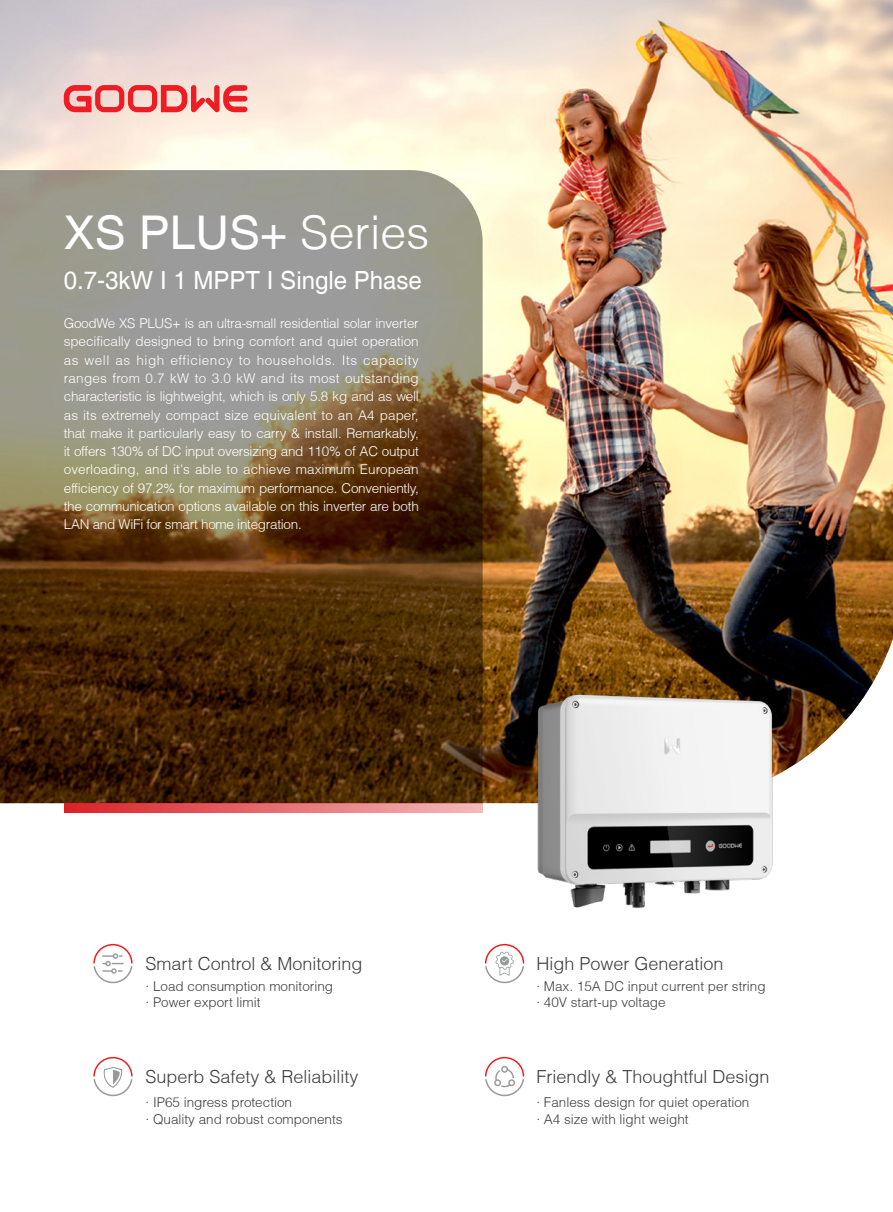
<style>
.page{position:relative;width:893px;height:1212px;background:#fff}
.page>*{position:absolute;margin:0;border:0;box-sizing:border-box;transform-origin:0 0}
.t1{font:46.5px "Helvetica";color:#fff}
.t2{font:25.05px "Helvetica";color:#fff;scale:.96 1}
.t3{font:300 18px "Helvetica";color:#3e3e3f}
.t4{font:300 13.5px/18.3px "Helvetica";letter-spacing:-.02em;color:#fff;text-align:justify}
.t5{font:300 13.5px "Helvetica";color:#3e3e3f}
.s1{font-weight:300}
</style>
<div class="page">
<img style="left:0;top:0;width:893px;height:803px">
<svg style="left:0;top:170px;width:483px;height:633px;background:#705d45"></svg>
<svg style="left:64px;top:803px;width:419px;height:9px;background:#e46b6f"></svg>
<img style="left:498px;top:663px;width:313px;height:246px">
<svg style="left:64px;top:85px;width:183px;height:27px;background:#f07c7a"></svg>
<svg style="left:93px;top:943px;width:40px;height:41px"></svg>
<svg style="left:93px;top:1056px;width:40px;height:41px"></svg>
<svg style="left:485px;top:943px;width:40px;height:41px"></svg>
<svg style="left:485px;top:1056px;width:40px;height:41px"></svg>
<p class="t1" style="left:64px;top:206px;width:367px">XS PLUS+ <span class="s1">Series</span></p>
<p class="t2" style="left:64px;top:266px;width:375px">0.7-3kW I 1 MPPT I Single Phase</p>
<p class="t4" style="left:64px;top:314px;width:357px">GoodWe XS PLUS+ is an ultra-small residential solar inverter specifically designed to bring comfort and quiet operation as well as high efficiency to households. Its capacity ranges from 0.7 kW to 3.0 kW and its most outstanding characteristic is lightweight, which is only 5.8 kg and as well as its extremely compact size equivalent to an A4 paper, that make it particularly easy to carry &amp; install. Remarkably, it offers 130% of DC input oversizing and 110% of AC output overloading, and it's able to achieve maximum European efficiency of 97.2% for maximum performance. Conveniently, the communication options available on this inverter are both LAN and WiFi for smart home integration.</p>
<p class="t3" style="left:146px;top:952px;width:219px">Smart Control &amp; Monitoring</p>
<p class="t5" style="left:146px;top:978px;width:189px">· Load consumption monitoring</p>
<p class="t5" style="left:146px;top:994px;width:117px">· Power export limit</p>
<p class="t3" style="left:536px;top:952px;width:189px">High Power Generation</p>
<p class="t5" style="left:536px;top:978px;width:231px">· Max. 15A DC input current per string</p>
<p class="t5" style="left:536px;top:994px;width:131px">· 40V start-up voltage</p>
<p class="t3" style="left:146px;top:1065px;width:215px">Superb Safety &amp; Reliability</p>
<p class="t3" style="left:536px;top:1065px;width:235px">Friendly &amp; Thoughtful Design</p>
<p class="t5" style="left:146px;top:1094px;width:148px">· IP65 ingress protection</p>
<p class="t5" style="left:146px;top:1110px;width:199px">· Quality and robust components</p>
<p class="t5" style="left:536px;top:1094px;width:215px">· Fanless design for quiet operation</p>
<p class="t5" style="left:536px;top:1110px;width:154px">· A4 size with light weight</p>
</div>
